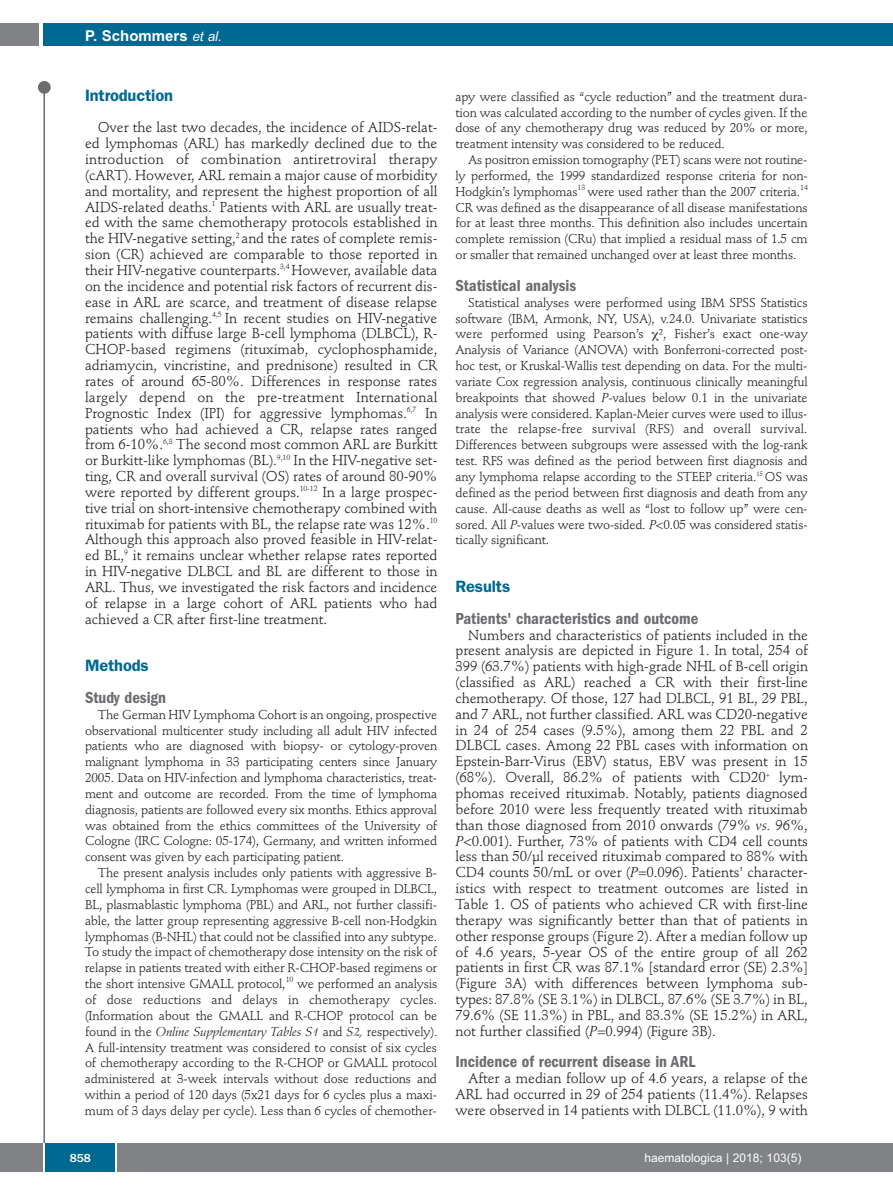
<style>
.page{position:relative;width:893px;height:1191px;background:#fff}
.page>*{position:absolute;margin:0;border:0;box-sizing:border-box;transform-origin:0 0}
.t1{font:600 condensed 16.5px "Franklin Gothic";color:#6c6d70}
.t2{font:600 16.5px "Franklin Gothic";letter-spacing:-.01em;color:#006991}
.t3{font:700 15px "Arial";color:#fff}
.t4{font:14.25px/15.9px "Stempel Schneidler";letter-spacing:-.005em;color:#231f20;text-align:justify}
.t5{font:12.75px/15.9px "Stempel Schneidler";letter-spacing:-.015em;color:#231f20;text-align:justify}
.t6{font:12px "Arial";color:#fff}
.t7{font:500 12px "Franklin Gothic";color:#fff}
.s1{font-weight:400;font-style:italic;font-size:13.5px}
.s2{font-style:italic}
</style>
<div class="page">
<div style="left:38px;top:81px;width:13px;height:13px;background:#6c6d70;border-radius:50%"></div>
<hr style="left:43px;top:84px;width:2px;height:1061px;background:#6c6d70">
<div style="left:43px;top:23px;width:850px;height:22px;background:#006991"></div>
<div style="left:0;top:23px;width:39px;height:22px;background:#808285"></div>
<div style="left:0;top:1143px;width:893px;height:28px;background:#808285"></div>
<div style="left:45px;top:1143px;width:71px;height:28px;background:#006991"></div>
<hr style="left:43px;top:1143px;width:2px;height:28px;background:#fff">
<svg style="left:116px;top:1143px;width:1px;height:28px"></svg>
<p class="t3" style="left:85px;top:27px;width:138px">P. Schommers <span class="s1">et al.</span></p>
<p class="t2" style="left:85px;top:89px;width:89px">Introduction</p>
<p class="t4" style="left:85px;top:121px;width:354px;text-indent:13px">Over the last two decades, the incidence of AIDS-relat&shy;ed lymphomas (ARL) has markedly declined due to the introduction of combination antiretroviral therapy (cART). However, ARL remain a major cause of morbidity and mortality, and represent the highest proportion of all AIDS-related deaths.<sup>1</sup> Patients with ARL are usually treat&shy;ed with the same chemotherapy protocols established in the HIV-negative setting,<sup>2</sup> and the rates of complete remis&shy;sion (CR) achieved are comparable to those reported in their HIV-negative counterparts.<sup>3,4</sup> However, available data on the incidence and potential risk factors of recurrent dis&shy;ease in ARL are scarce, and treatment of disease relapse remains challenging.<sup>4,5</sup> In recent studies on HIV-negative patients with diffuse large B-cell lymphoma (DLBCL), R-CHOP-based regimens (rituximab, cyclophosphamide, adriamycin, vincristine, and prednisone) resulted in CR rates of around 65-80%. Differences in response rates largely depend on the pre-treatment International Prognostic Index (IPI) for aggressive lymphomas.<sup>6,7</sup> In patients who had achieved a CR, relapse rates ranged from 6-10%.<sup>6,8</sup> The second most common ARL are Burkitt or Burkitt-like lymphomas (BL).<sup>9,10</sup> In the HIV-negative set&shy;ting, CR and overall survival (OS) rates of around 80-90% were reported by different groups.<sup>10-12</sup> In a large prospec&shy;tive trial on short-intensive chemotherapy combined with rituximab for patients with BL, the relapse rate was 12%.<sup>10<br></sup>Although this approach also proved feasible in HIV-relat&shy;ed BL,<sup>9</sup> it remains unclear whether relapse rates reported in HIV-negative DLBCL and BL are different to those in ARL. Thus, we investigated the risk factors and incidence of relapse in a large cohort of ARL patients who had achieved a CR after first-line treatment.</p>
<p class="t2" style="left:85px;top:660px;width:65px">Methods</p>
<p class="t1" style="left:85px;top:692px;width:83px">Study design</p>
<p class="t5" style="left:85px;top:707px;width:354px;text-indent:13px">The German HIV Lymphoma Cohort is an ongoing, prospective observational multicenter study including all adult HIV infected patients who are diagnosed with biopsy- or cytology-proven malignant lymphoma in 33 participating centers since January 2005. Data on HIV-infection and lymphoma characteristics, treat&shy;ment and outcome are recorded. From the time of lymphoma diagnosis, patients are followed every six months. Ethics approval was obtained from the ethics committees of the University of Cologne (IRC Cologne: 05-174), Germany, and written informed consent was given by each participating patient.</p>
<p class="t5" style="left:85px;top:866px;width:354px;text-indent:13px">The present analysis includes only patients with aggressive B&shy;cell lymphoma in first CR. Lymphomas were grouped in DLBCL, BL, plasmablastic lymphoma (PBL) and ARL, not further classifi&shy;able, the latter group representing aggressive B-cell non-Hodgkin lymphomas (B-NHL) that could not be classified into any subtype.<br>To study the impact of chemotherapy dose intensity on the risk of relapse in patients treated with either R-CHOP-based regimens or the short intensive GMALL protocol,<sup>10</sup> we performed an analysis of dose reductions and delays in chemotherapy cycles. (Information about the GMALL and R-CHOP protocol can be found in the <span class="s2">Online Supplementary Tables S1</span> and <span class="s2">S2,</span> respectively).<br>A full-intensity treatment was considered to consist of six cycles of chemotherapy according to the R-CHOP or GMALL protocol administered at 3-week intervals without dose reductions and within a period of 120 days (5x21 days for 6 cycles plus a maxi&shy;mum of 3 days delay per cycle). Less than 6 cycles of chemother-</p>
<p class="t5" style="left:455px;top:90px;width:354px">apy were classified as “cycle reduction” and the treatment dura&shy;tion was calculated according to the number of cycles given. If the dose of any chemotherapy drug was reduced by 20% or more, treatment intensity was considered to be reduced.</p>
<p class="t5" style="left:455px;top:153px;width:354px;text-indent:13px">As positron emission tomography (PET) scans were not routine&shy;ly performed, the 1999 standardized response criteria for non-Hodgkin’s lymphomas<sup>13</sup> were used rather than the 2007 criteria.<sup>14<br></sup>CR was defined as the disappearance of all disease manifestations for at least three months. This definition also includes uncertain complete remission (CRu) that implied a residual mass of 1.5 cm or smaller that remained unchanged over at least three months.</p>
<p class="t1" style="left:455px;top:280px;width:122px">Statistical analysis</p>
<p class="t5" style="left:455px;top:296px;width:354px;text-indent:13px">Statistical analyses were performed using IBM SPSS Statistics software (IBM, Armonk, NY, USA), v.24.0. Univariate statistics were performed using Pearson’s ², Fisher’s exact one-way Analysis of Variance (ANOVA) with Bonferroni-corrected post&shy;hoc test, or Kruskal-Wallis test depending on data. For the multi&shy;variate Cox regression analysis, continuous clinically meaningful breakpoints that showed <span class="s2">P</span>-values below 0.1 in the univariate analysis were considered. Kaplan-Meier curves were used to illus&shy;trate the relapse-free survival (RFS) and overall survival.<br>Differences between subgroups were assessed with the log-rank test. RFS was defined as the period between first diagnosis and any lymphoma relapse according to the STEEP criteria.<sup>15</sup> OS was defined as the period between first diagnosis and death from any cause. All-cause deaths as well as “lost to follow up” were cen&shy;sored. All <span class="s2">P</span>-values were two-sided. <span class="s2">P</span>&lt;0.05 was considered statis&shy;tically significant.</p>
<p class="t2" style="left:455px;top:580px;width:56px">Results</p>
<p class="t1" style="left:455px;top:612px;width:244px">Patients' characteristics and outcome</p>
<p class="t4" style="left:455px;top:628px;width:354px;text-indent:13px">Numbers and characteristics of patients included in the present analysis are depicted in Figure 1. In total, 254 of 399 (63.7%) patients with high-grade NHL of B-cell origin (classified as ARL) reached a CR with their first-line chemotherapy. Of those, 127 had DLBCL, 91 BL, 29 PBL, and 7 ARL, not further classified. ARL was CD20-negative in 24 of 254 cases (9.5%), among them 22 PBL and 2<br>DLBCL cases. Among 22 PBL cases with information on Epstein-Barr-Virus (EBV) status, EBV was present in 15 (68%). Overall, 86.2% of patients with CD20<sup>+</sup> lym&shy;phomas received rituximab. Notably, patients diagnosed before 2010 were less frequently treated with rituximab than those diagnosed from 2010 onwards (79% <span class="s2">vs.</span> 96%, <span class="s2">P</span>&lt;0.001). Further, 73% of patients with CD4 cell counts less than 50/µl received rituximab compared to 88% with CD4 counts 50/mL or over (<span class="s2">P</span>=0.096). Patients' character&shy;istics with respect to treatment outcomes are listed in Table 1. OS of patients who achieved CR with first-line therapy was significantly better than that of patients in other response groups (Figure 2). After a median follow up of 4.6 years, 5-year OS of the entire group of all 262 patients in first CR was 87.1% [standard error (SE) 2.3%] (Figure 3A) with differences between lymphoma sub&shy;types: 87.8% (SE 3.1%) in DLBCL, 87.6% (SE 3.7%) in BL, 79.6% (SE 11.3%) in PBL, and 83.3% (SE 15.2%) in ARL, not further classified (<span class="s2">P</span>=0.994) (Figure 3B).</p>
<p class="t1" style="left:455px;top:1056px;width:241px">Incidence of recurrent disease in ARL</p>
<p class="t4" style="left:455px;top:1071px;width:354px;text-indent:13px">After a median follow up of 4.6 years, a relapse of the ARL had occurred in 29 of 254 patients (11.4%). Relapses were observed in 14 patients with DLBCL (11.0%), 9 with</p>
<p class="t7" style="left:70px;top:1150px;width:23px">858</p>
<p class="t6" style="left:644px;top:1150px;width:158px">haematologica | 2018; 103(5)</p>
</div>
